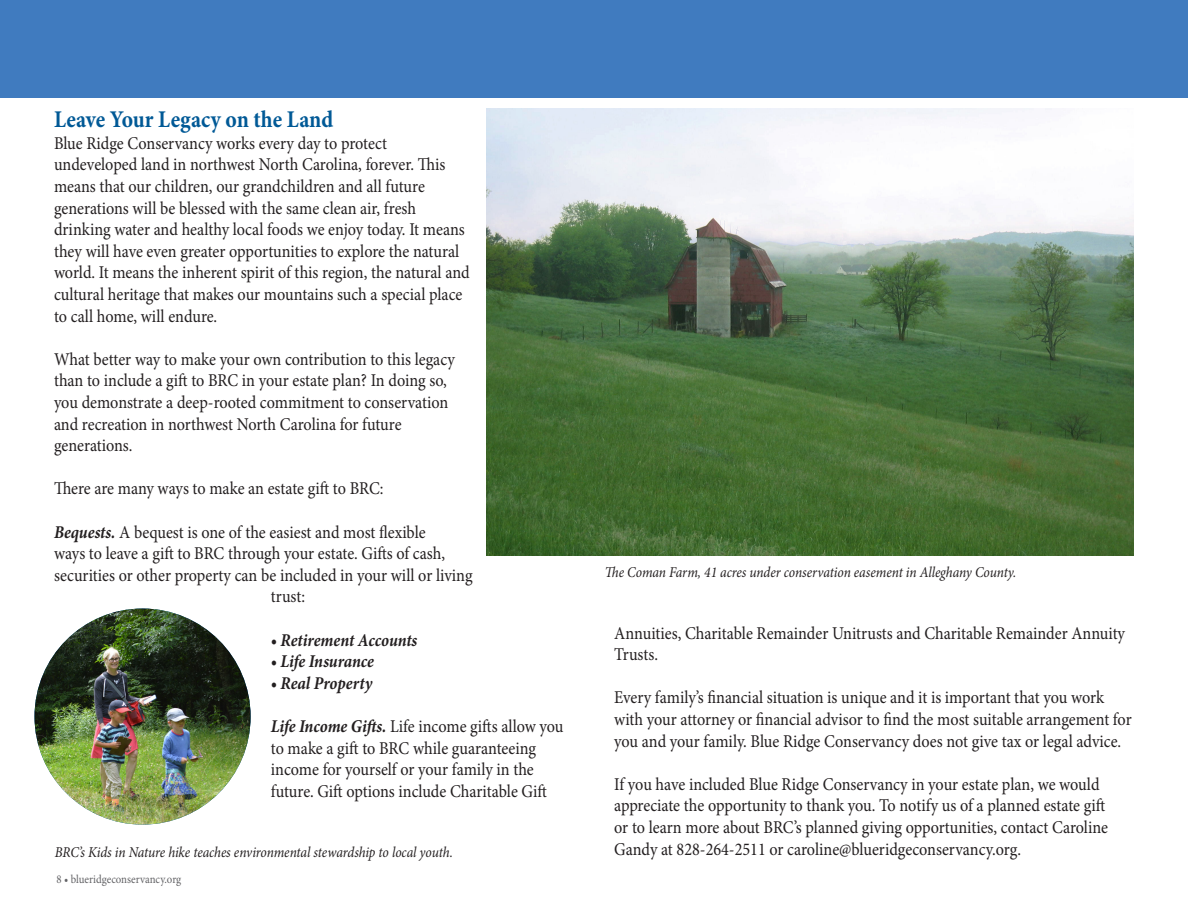
<style>
.page{position:relative;width:1188px;height:918px;background:#fff}
.page>*{position:absolute;margin:0;border:0;box-sizing:border-box;transform-origin:0 0}
.t1{font:700 24px "Minion Pro";letter-spacing:.025em;color:#005996;scale:.9 1}
.t2{font:18px/21.6px "Minion Pro";letter-spacing:-.005em;color:#231f20;scale:.9 1}
.t3{font:italic 700 18px "Minion Pro";letter-spacing:-.005em;color:#231f20;scale:.9 1}
.t4{font:italic 15px "Minion Pro";letter-spacing:-.01em;color:#231f20;scale:.9 1}
.t5{font:12px "Minion Pro";color:#636366;scale:.9 1}
.s1{font-weight:700;font-style:italic}
</style>
<div class="page">
<div style="left:0;top:0;width:1188px;height:98px;background:#407bbf"></div>
<img style="left:486px;top:108px;width:648px;height:447px">
<img style="left:34px;top:609px;width:217px;height:216px;border-radius:108px">
<p class="t1" style="left:54px;top:103px;width:312px">Leave Your Legacy on the Land</p>
<p class="t2" style="left:54px;top:132px;width:463px">Blue Ridge Conservancy works every day to protect undeveloped land in northwest North Carolina, forever. This means that our children, our grandchildren and all future generations will be blessed with the same clean air, fresh drinking water and healthy local foods we enjoy today. It means they will have even greater opportunities to explore the natural world. It means the inherent spirit of this region, the natural and cultural heritage that makes our mountains such a special place to call home, will endure.</p>
<p class="t2" style="left:54px;top:348px;width:447px">What better way to make your own contribution to this legacy than to include a gift to BRC in your estate plan? In doing so, you demonstrate a deep-rooted commitment to conservation and recreation in northwest North Carolina for future generations.</p>
<p class="t2" style="left:54px;top:478px;width:368px">There are many ways to make an estate gift to BRC:</p>
<p class="t2" style="left:54px;top:521px;width:415px"><span class="s1">Bequests.</span> A bequest is one of the easiest and most flexible</p>
<p class="t2" style="left:54px;top:543px;width:436px">ways to leave a gift to BRC through your estate. Gifts of cash,</p>
<p class="t2" style="left:54px;top:564px;width:467px">securities or other property can be included in your will or living</p>
<p class="t2" style="left:271px;top:586px;width:40px">trust:</p>
<p class="t3" style="left:271px;top:627px;width:164px">• Retirement Accounts</p>
<p class="t3" style="left:271px;top:649px;width:116px">• Life Insurance</p>
<p class="t3" style="left:271px;top:670px;width:114px">• Real Property</p>
<p class="t2" style="left:271px;top:716px;width:327px"><span class="s1">Life Income Gifts.</span> Life income gifts allow you to make a gift to BRC while guaranteeing income for yourself or your family in the future. Gift options include Charitable Gift</p>
<p class="t4" style="left:605px;top:562px;width:459px">The Coman Farm, 41 acres under conservation easement in Alleghany County.</p>
<p class="t2" style="left:614px;top:622px;width:569px">Annuities, Charitable Remainder Unitrusts and Charitable Remainder Annuity<br>Trusts.</p>
<p class="t2" style="left:614px;top:687px;width:576px">Every family’s financial situation is unique and it is important that you work with your attorney or financial advisor to find the most suitable arrangement for you and your family. Blue Ridge Conservancy does not give tax or legal advice.</p>
<p class="t2" style="left:614px;top:773px;width:550px">If you have included Blue Ridge Conservancy in your estate plan, we would appreciate the opportunity to thank you. To notify us of a planned estate gift or to learn more about BRC’s planned giving opportunities, contact Caroline</p>
<p class="t4" style="left:55px;top:842px;width:444px">BRC’s Kids in Nature hike teaches environmental stewardship to local youth.</p>
<p class="t2" style="left:614px;top:838px;width:453px">Gandy at 828-264-2511 or caroline@blueridgeconservancy.org.</p>
<p class="t5" style="left:56px;top:871px;width:140px">8 • blueridgeconservancy.org</p>
</div>
